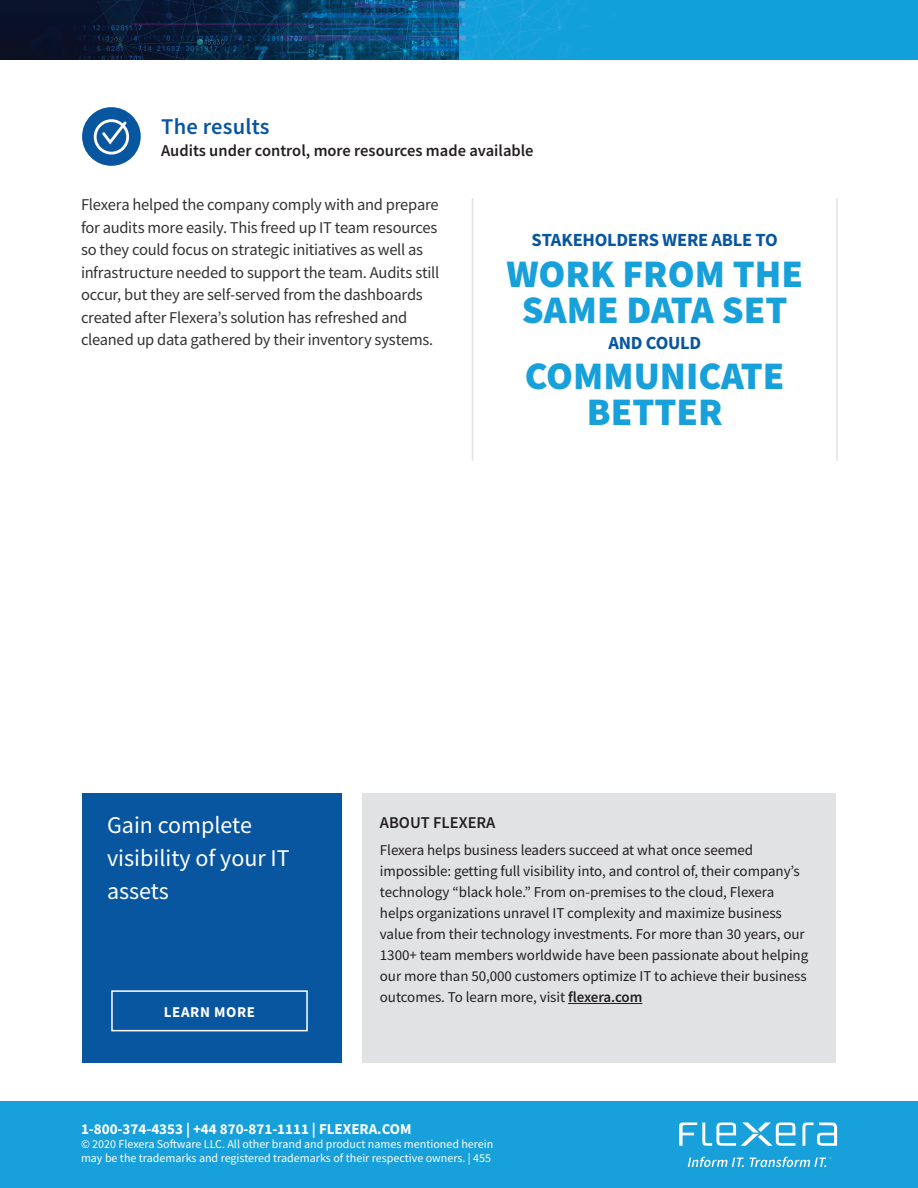
<style>
.page{position:relative;width:918px;height:1188px;background:#fff}
.page>*{position:absolute;margin:0;border:0;box-sizing:border-box;transform-origin:0 0}
.t1{font:900 39px/36px "Source Sans Pro";color:#17a0da;text-align:center}
.t2{font:24px/33px "Source Sans Pro";color:#fff}
.t3{font:600 22.5px "Source Sans Pro";letter-spacing:.01em;color:#0855a0}
.t4{font:700 18.45px "Source Sans Pro";letter-spacing:-.015em;color:#0855a0}
.t5{font:16.5px/22.5px "Source Sans Pro";letter-spacing:-.015em;color:#313232}
.t6{font:600 16.5px "Source Sans Pro";color:#231f20}
.t7{font:15px/21px "Source Sans Pro";letter-spacing:-.005em;color:#231f20}
.t8{font:700 15px "Source Sans Pro";color:#fff}
.t9{font:700 15px "Source Sans Pro";letter-spacing:.04em;color:#fff}
.t10{font:12px/14.4px "Source Sans Pro";color:#fff}
.s1{font-weight:600}
</style>
<div class="page">
<img style="left:0;top:0;width:918px;height:60px">
<div style="left:0;top:1102px;width:918px;height:86px;background:#17a0da"></div>
<div style="left:82px;top:794px;width:259px;height:270px;background:#0855a0"></div>
<div style="left:363px;top:794px;width:473px;height:270px;background:#e1e2e4"></div>
<hr style="left:568px;top:1003px;width:74px;height:1px;background:#231f20">
<svg style="left:688px;top:1157px;width:56px;height:10px"></svg>
<svg style="left:750px;top:1157px;width:82px;height:10px"></svg>
<svg style="left:802px;top:1122px;width:35px;height:24px"></svg>
<svg style="left:679px;top:1122px;width:116px;height:24px"></svg>
<div style="left:111px;top:990px;width:197px;height:41px;border:2px solid #fff"></div>
<div style="left:82px;top:107px;width:59px;height:59px;background:#0855a0;border-radius:50%"></div>
<svg style="left:94px;top:119px;width:35px;height:36px"></svg>
<hr style="left:472px;top:198px;width:1px;height:263px;background:#e1e2e4">
<hr style="left:836px;top:198px;width:2px;height:263px;background:#e1e2e4">
<h3 class="t3" style="left:161px;top:111px;width:110px">The results</h3>
<p class="t6" style="left:161px;top:140px;width:374px">Audits under control, more resources made available</p>
<p class="t5" style="left:81px;top:194px;width:360px">Flexera helped the company comply with and prepare for audits more easily. This freed up IT team resources so they could focus on strategic initiatives as well as infrastructure needed to support the team. Audits still occur, but they are self-served from the dashboards created after Flexera’s solution has refreshed and cleaned up data gathered by their inventory systems.</p>
<p class="t4" style="left:532px;top:227px;width:248px">STAKEHOLDERS WERE ABLE TO</p>
<h1 class="t1" style="left:506px;top:255px;width:298px">WORK FROM THE<br>SAME DATA SET</h1>
<p class="t4" style="left:608px;top:330px;width:94px">AND COULD</p>
<h1 class="t1" style="left:525px;top:358px;width:261px">COMMUNICATE<br>BETTER</h1>
<h2 class="t2" style="left:107px;top:808px;width:184px">Gain complete visibility of your IT assets</h2>
<p class="t6" style="left:380px;top:811px;width:117px">ABOUT FLEXERA</p>
<p class="t7" style="left:380px;top:840px;width:430px">Flexera helps business leaders succeed at what once seemed impossible: getting full visibility into, and control of, their company’s technology “black hole.” From on-premises to the cloud, Flexera helps organizations unravel IT complexity and maximize business value from their technology investments. For more than 30 years, our 1300+ team members worldwide have been passionate about helping our more than 50,000 customers optimize IT to achieve their business outcomes. To learn more, visit <span class="s1">flexera.com</span></p>
<p class="t9" style="left:164px;top:1001px;width:93px">LEARN MORE</p>
<p class="t8" style="left:81px;top:1118px;width:332px">1-800-374-4353 | +44 870-871-1111 | FLEXERA.COM</p>
<p class="t10" style="left:81px;top:1137px;width:414px">© 2020 Flexera Software LLC. All other brand and product names mentioned herein may be the trademarks and registered trademarks of their respective owners. | 455</p>
</div>
